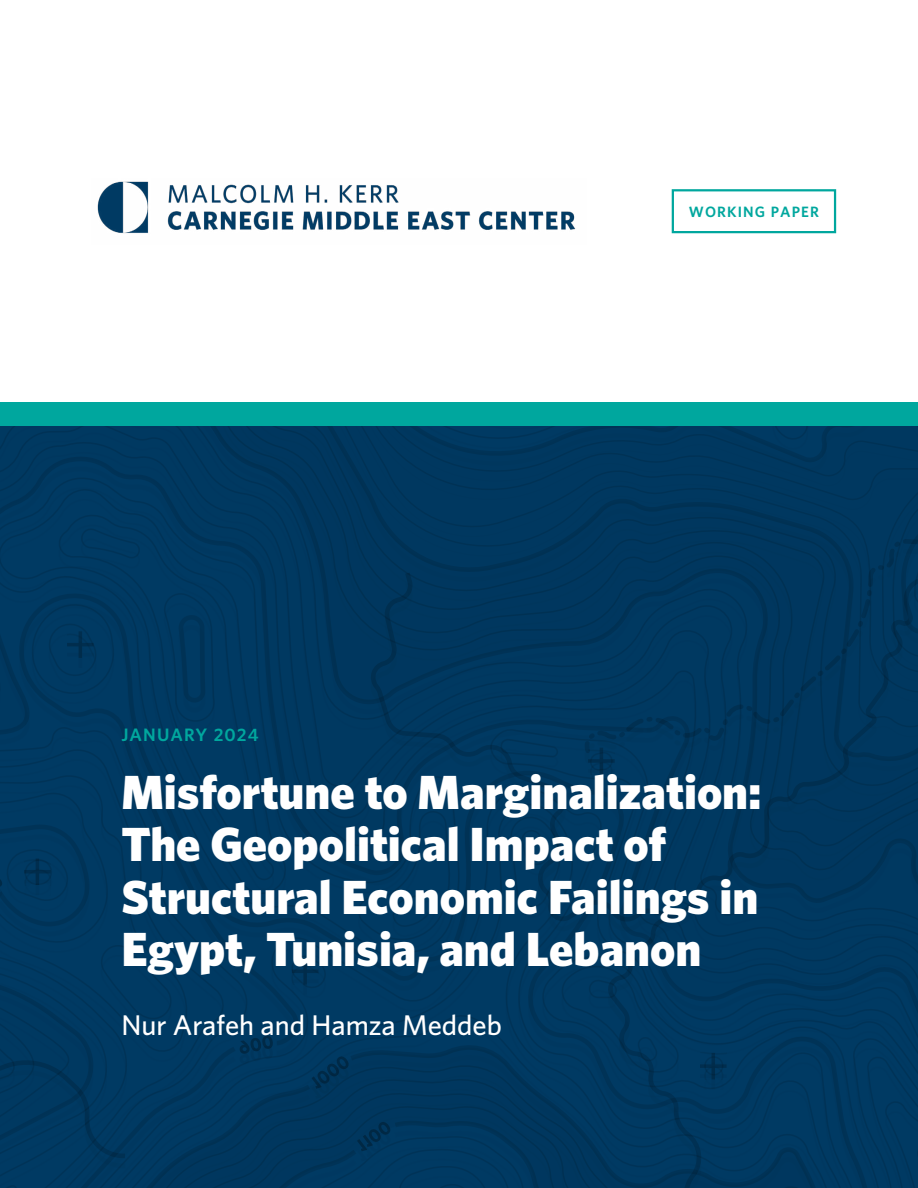
<style>
.page{position:relative;width:918px;height:1188px;background:#fff}
.page>*{position:absolute;margin:0;border:0;box-sizing:border-box;transform-origin:0 0}
.t1{font:900 48px/52.5px "Whitney";color:#fff}
.t2{font:500 28.5px "Whitney";color:#fff}
.t3{font:600 18px "Whitney";letter-spacing:.06em;color:#00a79e}
.t4{font:600 15px "Whitney";letter-spacing:.075em;color:#00a79e}
</style>
<div class="page">
<div style="left:0;top:403px;width:918px;height:785px;background:#003a63"></div>
<img style="left:97px;top:181px;width:479px;height:53px">
<div style="left:672px;top:189px;width:164px;height:44px;border:2px solid #00a79e"></div>
<div style="left:0;top:402px;width:918px;height:24px;background:#00a79e"></div>
<p class="t4" style="left:689px;top:202px;width:132px">WORKING PAPER</p>
<p class="t3" style="left:121px;top:723px;width:139px">JANUARY 2024</p>
<p class="t1" style="left:121px;top:764px;width:642px">Misfortune to Marginalization:<br>The Geopolitical Impact of<br>Structural Economic Failings in<br>Egypt, Tunisia, and Lebanon</p>
<p class="t2" style="left:121px;top:1006px;width:382px">Nur Arafeh and Hamza Meddeb</p>
</div>
